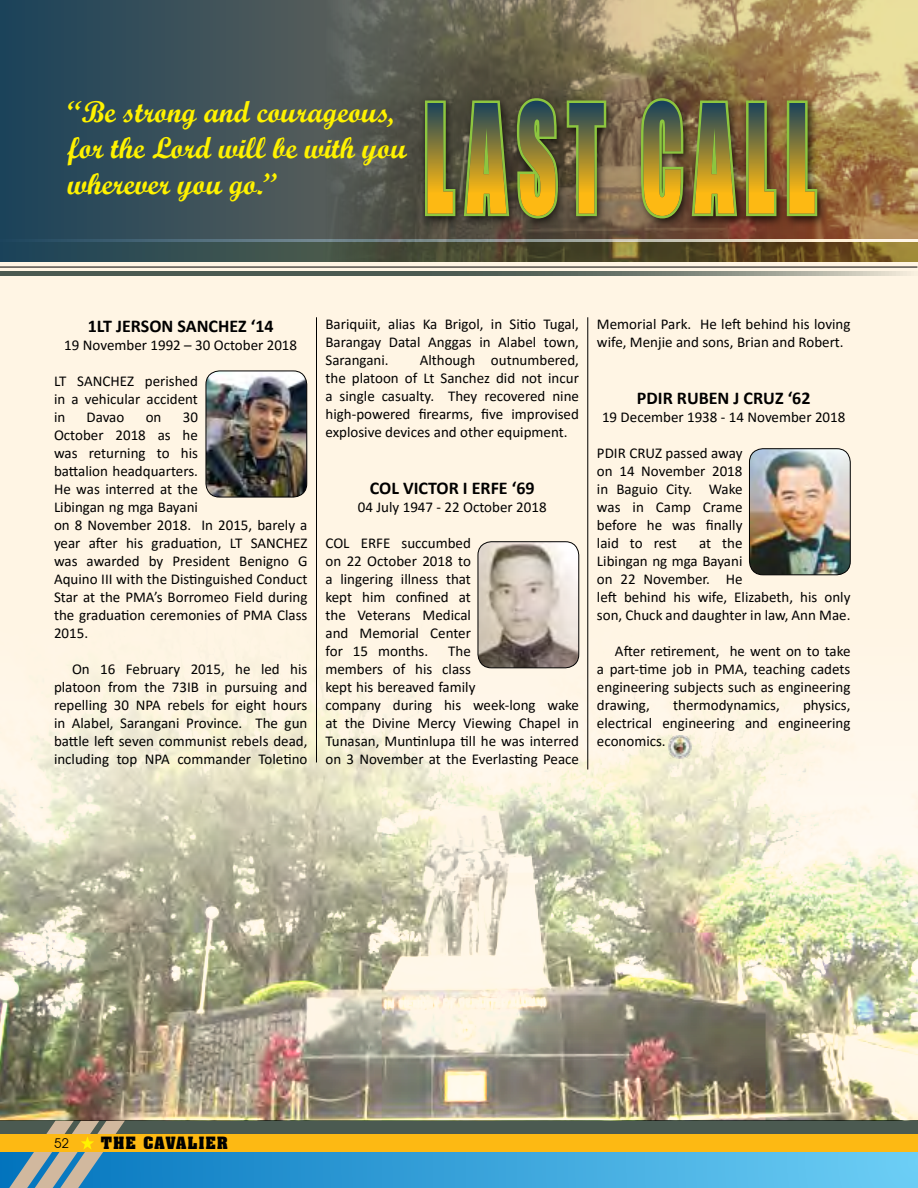
<style>
.page{position:relative;width:918px;height:1188px;background:#fff5e4}
.page>*{position:absolute;margin:0;border:0;box-sizing:border-box;transform-origin:0 0}
.t1{font:139.95px "Impact";letter-spacing:.15em;color:#fdb913;scale:.55 1}
.t2{font:30px/36px "Script MT Bold";color:#fff200}
.t3{font:700 18px "Calibri";color:#000}
.t4{font:700 16.5px "Aachen BT";letter-spacing:.05em;color:#000}
.t5{font:15px/18px "Calibri";color:#000;text-align:justify}
.t6{font:13.5px "Avant Garde IT Cby BT";color:#000}
</style>
<div class="page">
<svg style="left:125px;top:1152px;width:793px;height:36px;background:#3ea7dc"></svg>
<div style="left:0;top:1120px;width:918px;height:14px;background:#4b5a51"></div>
<div style="left:0;top:1134px;width:918px;height:18px;background:#fdb913"></div>
<svg style="left:0;top:1120px;width:125px;height:68px"></svg>
<img style="left:0;top:551px;width:918px;height:569px">
<svg style="left:0;top:271px;width:911px;height:5px;background:#697469"></svg>
<hr style="left:0;top:267px;width:917px;height:1px;background:#000">
<svg style="left:0;top:0;width:326px;height:262px;background:#374f59"></svg>
<img style="left:326px;top:0;width:592px;height:262px">
<div style="left:418px;top:94px;width:410px;height:135px;background:#000;opacity:.75"></div>
<img style="left:0;top:40px;width:918px;height:182px">
<img style="left:206px;top:371px;width:101px;height:126px">
<div style="left:206px;top:371px;width:101px;height:126px;border:1px solid #000;border-radius:14px"></div>
<img style="left:478px;top:542px;width:101px;height:126px">
<div style="left:478px;top:542px;width:101px;height:126px;border:1px solid #000;border-radius:14px"></div>
<img style="left:749px;top:449px;width:101px;height:126px">
<div style="left:749px;top:448px;width:101px;height:127px;border:1px solid #000;border-radius:14px"></div>
<hr style="left:316px;top:317px;width:1px;height:445px;background:#000">
<hr style="left:588px;top:317px;width:1px;height:453px;background:#000">
<img style="left:669px;top:735px;width:22px;height:23px">
<h2 class="t2" style="left:68px;top:94px;width:341px">“Be strong and courageous, for the Lord will be with you wherever you go.”</h2>
<h1 class="t1" style="left:424px;top:50px;width:712px">LAST CALL</h1>
<p class="t3" style="left:88px;top:314px;width:187px">1LT JERSON SANCHEZ ‘14</p>
<p class="t5" style="left:64px;top:335px;width:234px">19 November 1992 – 30 October 2018</p>
<p class="t5" style="left:54px;top:371px;width:146px">LT SANCHEZ perished in a vehicular accident in</p>
<p class="t5" style="left:54px;top:407px;width:255px;text-align:left;text-indent:129px">30<br>October 2018 as he<br>was returning to his<br>battalion headquarters.<br>He was interred at the<br>Libingan ng mga Bayani<br>on 8 November 2018. In 2015, barely a year after his graduation, LT SANCHEZ was awarded by President Benigno G<br>Aquino III with the Distinguished Conduct<br>Star at the PMA’s Borromeo Field during the graduation ceremonies of PMA Class<br>2015.</p>
<p class="t5" style="left:54px;top:659px;width:255px;text-indent:18px">On 16 February 2015, he led his platoon from the 73IB in pursuing and repelling 30 NPA rebels for eight hours in Alabel, Sarangani Province. The gun battle left seven communist rebels dead, including top NPA commander Toletino</p>
<p class="t5" style="left:87px;top:407px;width:39px">Davao</p>
<p class="t5" style="left:146px;top:407px;width:17px">on</p>
<p class="t5" style="left:326px;top:314px;width:255px">Bariquiit, alias Ka Brigol, in Sitio Tugal, Barangay Datal Anggas in Alabel town, Sarangani.</p>
<p class="t5" style="left:326px;top:350px;width:255px;text-indent:94px">Although outnumbered, the platoon of Lt Sanchez did not incur a single casualty. They recovered nine high-powered firearms, five improvised explosive devices and other equipment.</p>
<p class="t3" style="left:370px;top:477px;width:166px">COL VICTOR I ERFE ‘69</p>
<p class="t5" style="left:358px;top:498px;width:190px">04 July 1947 - 22 October 2018</p>
<p class="t5" style="left:325px;top:534px;width:147px">COL ERFE succumbed on 22 October 2018 to a lingering illness that kept him confined at the Veterans Medical and Memorial Center for 15 months.</p>
<p class="t5" style="left:325px;top:642px;width:255px;text-align:left;text-indent:123px">The<br>members of his class<br>kept his bereaved family<br>company during his week-long wake at the Divine Mercy Viewing Chapel in<br>Tunasan, Muntinlupa till he was interred on 3 November at the Everlasting Peace</p>
<p class="t5" style="left:597px;top:314px;width:255px">Memorial Park. He left behind his loving wife, Menjie and sons, Brian and Robert.</p>
<p class="t3" style="left:637px;top:387px;width:175px">PDIR RUBEN J CRUZ ‘62</p>
<p class="t5" style="left:602px;top:408px;width:245px">19 December 1938 - 14 November 2018</p>
<p class="t5" style="left:597px;top:444px;width:147px">PDIR CRUZ passed away on 14 November 2018 in Baguio City. Wake was in Camp Crame before he was finally laid to rest</p>
<p class="t5" style="left:597px;top:534px;width:255px;text-align:left;text-indent:102px">at the<br>Libingan ng mga Bayani<br>on 22 November. He<br>left behind his wife, Elizabeth, his only son, Chuck and daughter in law, Ann Mae.</p>
<p class="t5" style="left:597px;top:642px;width:255px;text-indent:18px">After retirement, he went on to take a part-time job in PMA, teaching cadets engineering subjects such as engineering drawing,</p>
<p class="t5" style="left:597px;top:696px;width:255px;text-indent:206px">physics, electrical engineering and engineering economics.</p>
<p class="t5" style="left:673px;top:696px;width:108px">thermodynamics,</p>
<p class="t6" style="left:54px;top:1135px;width:17px">52</p>
<p class="t4" style="left:101px;top:1133px;width:129px">THE CAVALIER</p>
</div>
